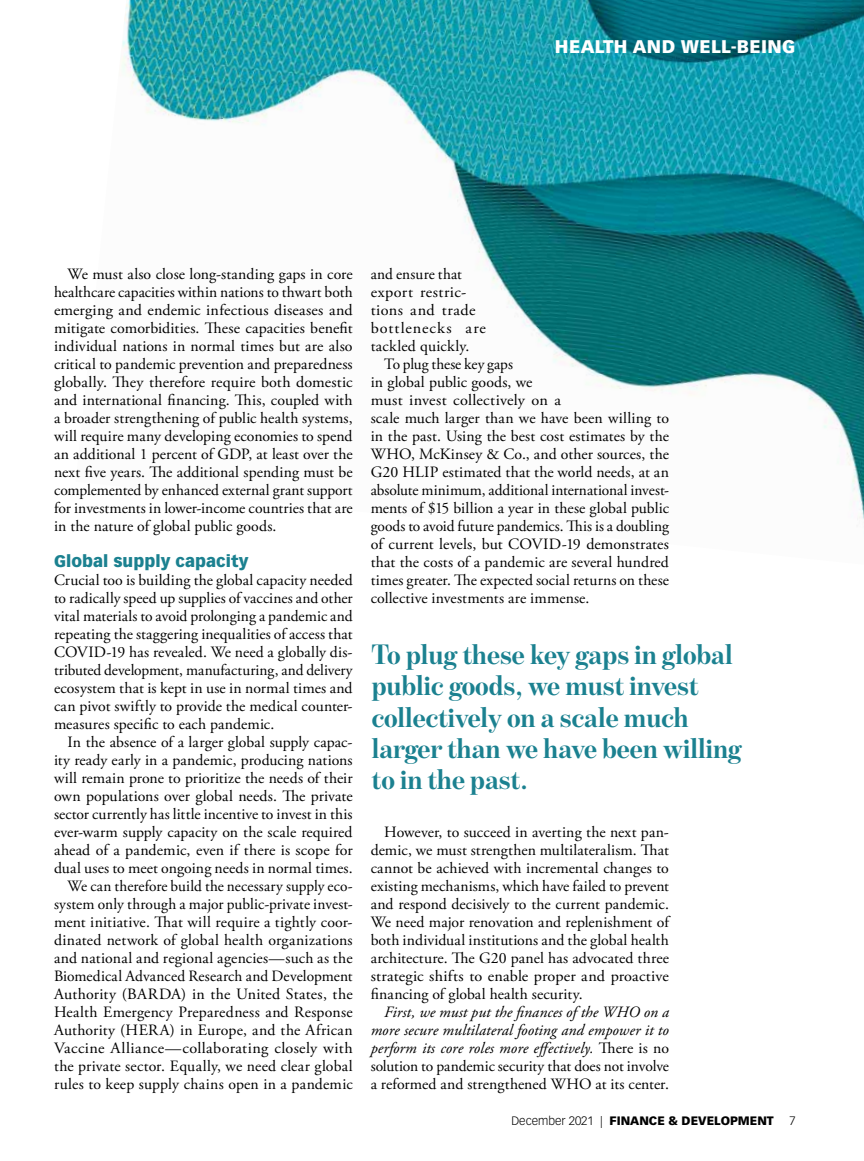
<style>
.page{position:relative;width:864px;height:1161px;background:#fff}
.page>*{position:absolute;margin:0;border:0;box-sizing:border-box;transform-origin:0 0}
.t1{font:700 28.5px/31.5px "Benton Mod Disp";color:#1b8190}
.t2{font:900 18px "Vectora LT Std";letter-spacing:.02em;color:#fff}
.t3{font:900 16.5px "Vectora LT Std";color:#1b8190}
.t4{font:15.75px/18px "Adobe Garamond Pro";letter-spacing:.01em;color:#000;text-align:justify}
.t5{font:italic 15.75px/18px "Adobe Garamond Pro";letter-spacing:.005em;color:#000;text-align:justify}
.t6{font:15.75px/18px "Adobe Garamond Pro";letter-spacing:.03em;color:#000}
.t7{font:900 12px "Vectora LT Std";color:#000}
.t8{font:300 12px "Vectora LT Std";color:#000}
.s1{font-style:normal}
.s2{font-weight:300}
</style>
<div class="page">
<img style="left:121px;top:0;width:743px;height:520px">
<p class="t2" style="left:555px;top:36px;width:242px">HEALTH AND WELL-BEING</p>
<p class="t4" style="left:54px;top:266px;width:300px;text-indent:14px">We must also close long-standing gaps in core healthcare capacities within nations to thwart both emerging and endemic infectious diseases and mitigate comorbidities. These capacities benefit individual nations in normal times but are also critical to pandemic prevention and preparedness globally. They therefore require both domestic and international financing. This, coupled with a broader strengthening of public health systems, will require many developing economies to spend an additional 1 percent of GDP, at least over the next five years. The additional spending must be complemented by enhanced external grant support for investments in lower-income countries that are in the nature of global public goods.</p>
<p class="t3" style="left:54px;top:551px;width:196px">Global supply capacity</p>
<p class="t4" style="left:54px;top:572px;width:300px">Crucial too is building the global capacity needed to radically speed up supplies of vaccines and other vital materials to avoid prolonging a pandemic and repeating the staggering inequalities of access that COVID-19 has revealed. We need a globally dis&shy;tributed development, manufacturing, and delivery ecosystem that is kept in use in normal times and can pivot swiftly to provide the medical counter&shy;measures specific to each pandemic.</p>
<p class="t4" style="left:54px;top:734px;width:300px;text-align:right">In the absence of a larger global supply capac&shy;ity ready early in a pandemic, producing nations will remain prone to prioritize the needs of their own populations over global needs. The private sector currently has little incentive to invest in this ever-warm supply capacity on the scale required ahead of a pandemic, even if there is scope for dual uses to meet ongoing needs in normal times.<br>We can therefore build the necessary supply eco&shy;system only through a major public-private invest&shy;ment initiative. That will require a tightly coor&shy;dinated network of global health organizations and national and regional agencies—such as the Biomedical Advanced Research and Development Authority (BARDA) in the United States, the Health Emergency Preparedness and Response Authority (HERA) in Europe, and the African Vaccine Alliance—collaborating closely with the private sector. Equally, we need clear global rules to keep supply chains open in a pandemic</p>
<p class="t6" style="left:371px;top:266px;width:117px">and ensure that export restric&shy;tions and trade bottlenecks are tackled quickly.</p>
<p class="t4" style="left:371px;top:356px;width:300px;text-align:left;text-indent:14px">To plug these key gaps<br>in global public goods, we<br>must invest collectively on a<br>scale much larger than we have been willing to in the past. Using the best cost estimates by the WHO, McKinsey &amp; Co., and other sources, the G20 HLIP estimated that the world needs, at an absolute minimum, additional international invest&shy;ments of $15 billion a year in these global public goods to avoid future pandemics. This is a doubling of current levels, but COVID-19 demonstrates that the costs of a pandemic are several hundred times greater. The expected social returns on these collective investments are immense.</p>
<h1 class="t1" style="left:372px;top:638px;width:372px">To plug these key gaps in global public goods, we must invest collectively on a scale much larger than we have been willing to in the past.</h1>
<p class="t4" style="left:371px;top:824px;width:300px;text-indent:13px">However, to succeed in averting the next pan&shy;demic, we must strengthen multilateralism. That cannot be achieved with incremental changes to existing mechanisms, which have failed to prevent and respond decisively to the current pandemic.<br>We need major renovation and replenishment of both individual institutions and the global health architecture. The G20 panel has advocated three strategic shifts to enable proper and proactive financing of global health security.</p>
<p class="t5" style="left:371px;top:1003px;width:300px;text-indent:13px">First, we must put the finances of the WHO on a more secure multilateral footing and empower it to perform its core roles more effectively. <span class="s1">There is no solution to pandemic security that does not involve a reformed and strengthened WHO at its center.</span></p>
<p class="t7" style="left:511px;top:1113px;width:264px"><span class="s2">December 2021 |</span> FINANCE &amp; DEVELOPMENT</p>
<p class="t8" style="left:789px;top:1114px;width:8px">7</p>
</div>
